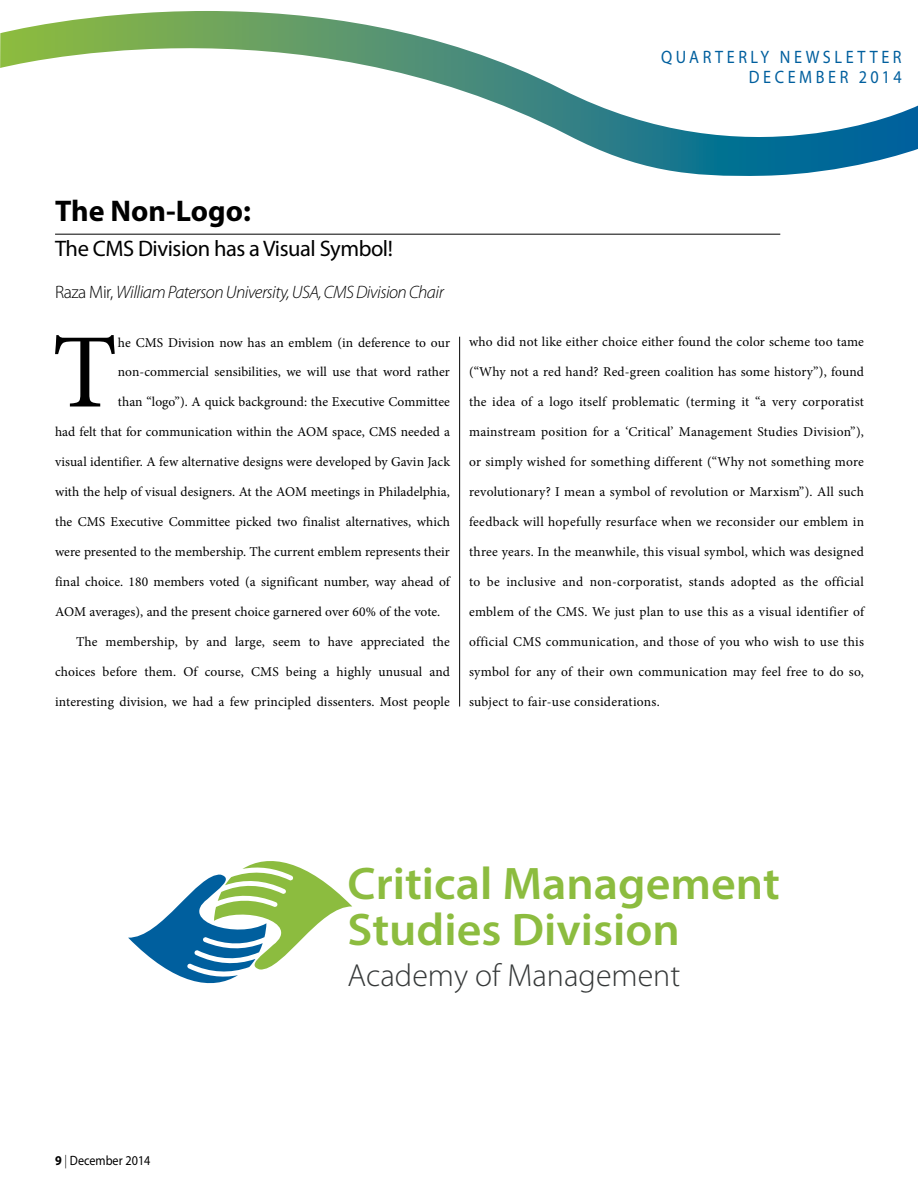
<style>
.page{position:relative;width:918px;height:1188px;background:#fff}
.page>*{position:absolute;margin:0;border:0;box-sizing:border-box;transform-origin:0 0}
.t1{font:105.75px "Minion Pro";color:#000}
.t2{font:600 45.75px/45.8px "Myriad Pro";color:#8cbc3f;scale:1.05 1}
.t3{font:300 31.95px "Myriad Pro";color:#353838}
.t4{font:700 30px "Myriad Pro";color:#000}
.t5{font:22.5px "Myriad Pro";letter-spacing:-.02em;color:#000}
.t6{font:italic 300 18px "Myriad Pro";letter-spacing:-.03em;color:#000}
.t7{font:18px/19.5px "Myriad Pro";letter-spacing:.22em;color:#005f9e;text-align:right;scale:.9 1}
.t8{font:13.5px "Minion Pro";letter-spacing:.01em;color:#000}
.t9{font:13.5px "Myriad Pro";color:#000;scale:.9 1}
.s1{font-style:normal}
.s2{font-weight:700}
.s3{font-weight:300}
</style>
<div class="page">
<svg style="left:0;top:11px;width:918px;height:165px"></svg>
<hr style="left:459px;top:337px;width:1px;height:370px;background:#000">
<hr style="left:55px;top:234px;width:725px;height:1px;background:#000">
<svg style="left:128px;top:861px;width:224px;height:123px"></svg>
<h3 class="t7" style="left:661px;top:47px;width:269px">QUARTERLY NEWSLETTER<br>DECEMBER 2014</h3>
<h3 class="t4" style="left:55px;top:192px;width:197px">The Non-Logo:</h3>
<h3 class="t5" style="left:55px;top:235px;width:339px">The CMS Division has a Visual Symbol!</h3>
<h3 class="t6" style="left:55px;top:281px;width:390px"><span class="s1">Raza Mir,</span> William Paterson University, USA, CMS Division Chair</h3>
<h1 class="t1" style="left:52px;top:302px;width:67px">T</h1>
<p class="t8" style="left:118px;top:333px;width:334px">he CMS Division now has an emblem (in deference to our</p>
<p class="t8" style="left:118px;top:363px;width:334px">non-commercial sensibilities, we will use that word rather</p>
<p class="t8" style="left:118px;top:393px;width:334px">than “logo”). A quick background: the Executive Committee</p>
<p class="t8" style="left:55px;top:423px;width:396px">had felt that for communication within the AOM space, CMS needed a</p>
<p class="t8" style="left:55px;top:453px;width:396px">visual identifier. A few alternative designs were developed by Gavin Jack</p>
<p class="t8" style="left:55px;top:483px;width:396px">with the help of visual designers. At the AOM meetings in Philadelphia,</p>
<p class="t8" style="left:55px;top:513px;width:396px">the CMS Executive Committee picked two finalist alternatives, which</p>
<p class="t8" style="left:55px;top:543px;width:396px">were presented to the membership. The current emblem represents their</p>
<p class="t8" style="left:55px;top:573px;width:396px">final choice. 180 members voted (a significant number, way ahead of</p>
<p class="t8" style="left:55px;top:603px;width:387px">AOM averages), and the present choice garnered over 60% of the vote.</p>
<p class="t8" style="left:76px;top:633px;width:375px">The membership, by and large, seem to have appreciated the</p>
<p class="t8" style="left:55px;top:663px;width:396px">choices before them. Of course, CMS being a highly unusual and</p>
<p class="t8" style="left:55px;top:693px;width:396px">interesting division, we had a few principled dissenters. Most people</p>
<p class="t8" style="left:469px;top:333px;width:396px">who did not like either choice either found the color scheme too tame</p>
<p class="t8" style="left:469px;top:363px;width:396px">(“Why not a red hand? Red-green coalition has some history”), found</p>
<p class="t8" style="left:469px;top:393px;width:396px">the idea of a logo itself problematic (terming it “a very corporatist</p>
<p class="t8" style="left:469px;top:423px;width:396px">mainstream position for a ‘Critical’ Management Studies Division”),</p>
<p class="t8" style="left:469px;top:453px;width:396px">or simply wished for something different (“Why not something more</p>
<p class="t8" style="left:469px;top:483px;width:396px">revolutionary? I mean a symbol of revolution or Marxism”). All such</p>
<p class="t8" style="left:469px;top:513px;width:396px">feedback will hopefully resurface when we reconsider our emblem in</p>
<p class="t8" style="left:469px;top:543px;width:396px">three years. In the meanwhile, this visual symbol, which was designed</p>
<p class="t8" style="left:469px;top:573px;width:396px">to be inclusive and non-corporatist, stands adopted as the official</p>
<p class="t8" style="left:469px;top:603px;width:396px">emblem of the CMS. We just plan to use this as a visual identifier of</p>
<p class="t8" style="left:469px;top:633px;width:396px">official CMS communication, and those of you who wish to use this</p>
<p class="t8" style="left:469px;top:663px;width:396px">symbol for any of their own communication may feel free to do so,</p>
<p class="t8" style="left:469px;top:693px;width:192px">subject to fair-use considerations.</p>
<h2 class="t2" style="left:348px;top:860px;width:414px">Critical Management<br>Studies Division</h2>
<p class="t9" style="left:55px;top:1152px;width:108px"><span class="s2">9</span> <span class="s3">|</span> December 2014</p>
<h3 class="t3" style="left:348px;top:956px;width:334px">Academy of Management</h3>
</div>
